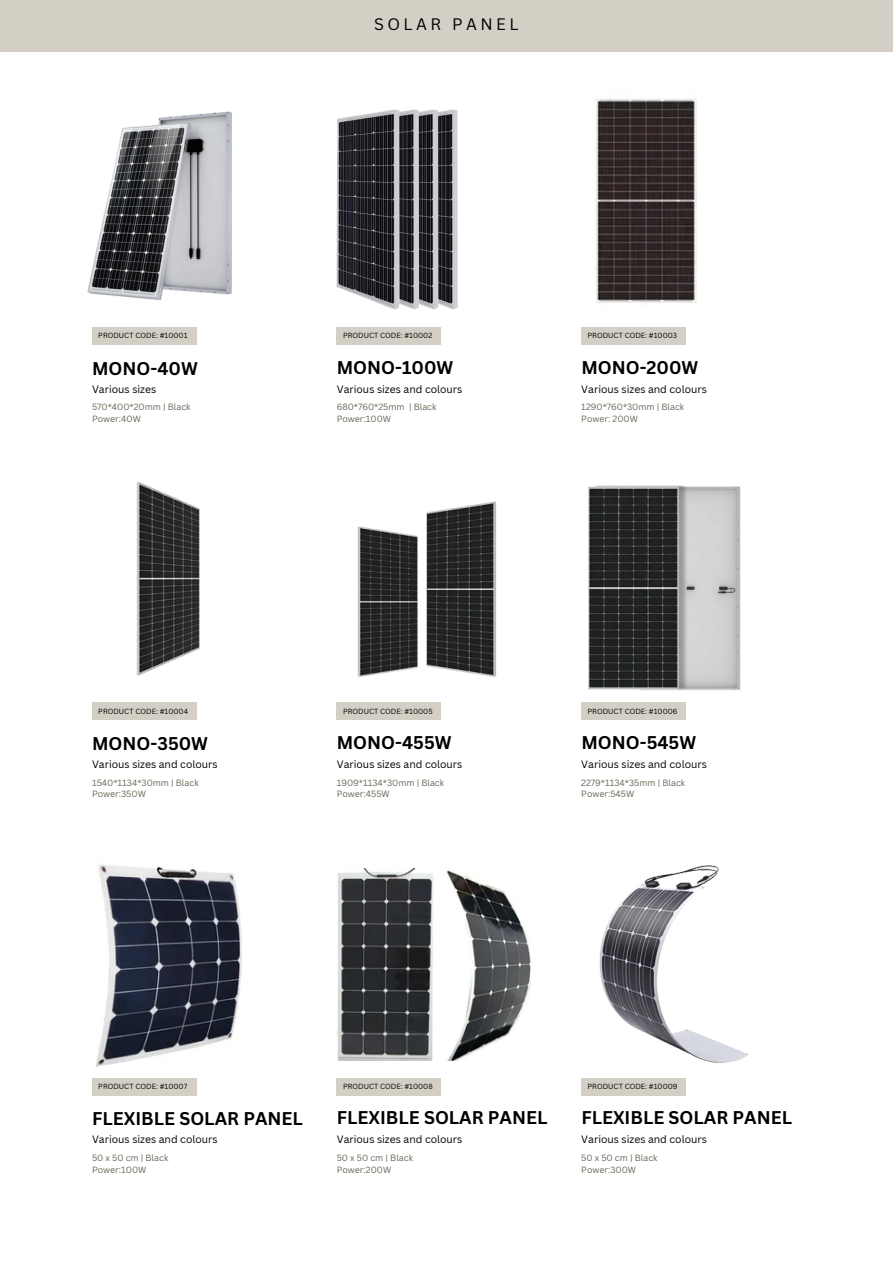
<style>
.page{position:relative;width:893px;height:1264px;background:#fff}
.page>*{position:absolute;margin:0;border:0;box-sizing:border-box;transform-origin:0 0}
.t1{font:700 17.85px "Canva Sans";color:#000}
.t2{font:16.2px "Canva Sans";letter-spacing:.215em;color:#000}
.t3{font:10.35px "Canva Sans";color:#000}
.t4{font:8.85px "Canva Sans";color:#6b6657}
.t5{font:7.2px "Canva Sans";color:#000}
</style>
<div class="page">
<div style="left:92px;top:1077px;width:104px;height:17px;background:#d3cfc5"></div>
<div style="left:92px;top:702px;width:104px;height:18px;background:#d3cfc5"></div>
<div style="left:92px;top:327px;width:104px;height:17px;background:#d3cfc5"></div>
<div style="left:337px;top:1077px;width:104px;height:17px;background:#d3cfc5"></div>
<div style="left:337px;top:702px;width:104px;height:18px;background:#d3cfc5"></div>
<div style="left:337px;top:327px;width:104px;height:17px;background:#d3cfc5"></div>
<div style="left:581px;top:1077px;width:104px;height:17px;background:#d3cfc5"></div>
<div style="left:581px;top:702px;width:104px;height:18px;background:#d3cfc5"></div>
<div style="left:581px;top:327px;width:104px;height:17px;background:#d3cfc5"></div>
<div style="left:0;top:0;width:892px;height:51px;background:#d3cfc5"></div>
<img style="left:87px;top:111px;width:145px;height:190px">
<img style="left:337px;top:109px;width:121px;height:200px">
<img style="left:136px;top:481px;width:64px;height:195px">
<img style="left:357px;top:501px;width:140px;height:177px">
<img style="left:588px;top:485px;width:153px;height:222px">
<img style="left:596px;top:99px;width:101px;height:204px">
<img style="left:95px;top:864px;width:147px;height:203px">
<img style="left:336px;top:868px;width:194px;height:192px">
<img style="left:599px;top:865px;width:149px;height:198px">
<p class="t2" style="left:374px;top:13px;width:146px">SOLAR PANEL</p>
<p class="t5" style="left:98px;top:331px;width:91px">PRODUCT CODE: #10001</p>
<p class="t5" style="left:343px;top:331px;width:91px">PRODUCT CODE: #10002</p>
<p class="t5" style="left:587px;top:331px;width:91px">PRODUCT CODE: #10003</p>
<p class="t1" style="left:92px;top:355px;width:107px">MONO-40W</p>
<p class="t1" style="left:337px;top:354px;width:118px">MONO-100W</p>
<p class="t1" style="left:581px;top:354px;width:118px">MONO-200W</p>
<p class="t3" style="left:92px;top:381px;width:66px">Various sizes</p>
<p class="t3" style="left:337px;top:381px;width:127px">Various sizes and colours</p>
<p class="t3" style="left:581px;top:381px;width:127px">Various sizes and colours</p>
<p class="t4" style="left:92px;top:400px;width:100px">570*400*20mm | Black</p>
<p class="t4" style="left:92px;top:412px;width:50px">Power:40W</p>
<p class="t4" style="left:337px;top:400px;width:101px">680*760*25mm | Black</p>
<p class="t4" style="left:337px;top:412px;width:56px">Power:100W</p>
<p class="t4" style="left:581px;top:400px;width:105px">1290*760*30mm | Black</p>
<p class="t4" style="left:581px;top:412px;width:58px">Power: 200W</p>
<p class="t5" style="left:98px;top:706px;width:91px">PRODUCT CODE: #10004</p>
<p class="t5" style="left:343px;top:706px;width:91px">PRODUCT CODE: #10005</p>
<p class="t5" style="left:587px;top:706px;width:91px">PRODUCT CODE: #10006</p>
<p class="t1" style="left:92px;top:731px;width:117px">MONO-350W</p>
<p class="t1" style="left:337px;top:730px;width:116px">MONO-455W</p>
<p class="t1" style="left:581px;top:730px;width:116px">MONO-545W</p>
<p class="t3" style="left:92px;top:757px;width:127px">Various sizes and colours</p>
<p class="t3" style="left:337px;top:757px;width:127px">Various sizes and colours</p>
<p class="t3" style="left:581px;top:757px;width:127px">Various sizes and colours</p>
<p class="t4" style="left:92px;top:776px;width:108px">1540*1134*30mm | Black</p>
<p class="t4" style="left:92px;top:788px;width:55px">Power:350W</p>
<p class="t4" style="left:337px;top:776px;width:109px">1909*1134*30mm | Black</p>
<p class="t4" style="left:337px;top:788px;width:55px">Power:455W</p>
<p class="t4" style="left:581px;top:776px;width:105px">2279*1134*35mm | Black</p>
<p class="t4" style="left:581px;top:788px;width:55px">Power:545W</p>
<p class="t5" style="left:98px;top:1081px;width:90px">PRODUCT CODE: #10007</p>
<p class="t5" style="left:343px;top:1081px;width:91px">PRODUCT CODE: #10008</p>
<p class="t5" style="left:587px;top:1081px;width:91px">PRODUCT CODE: #10009</p>
<p class="t1" style="left:92px;top:1106px;width:212px">FLEXIBLE SOLAR PANEL</p>
<p class="t1" style="left:337px;top:1105px;width:212px">FLEXIBLE SOLAR PANEL</p>
<p class="t1" style="left:581px;top:1105px;width:212px">FLEXIBLE SOLAR PANEL</p>
<p class="t3" style="left:92px;top:1132px;width:127px">Various sizes and colours</p>
<p class="t3" style="left:337px;top:1132px;width:127px">Various sizes and colours</p>
<p class="t3" style="left:581px;top:1132px;width:127px">Various sizes and colours</p>
<p class="t4" style="left:92px;top:1151px;width:78px">50 x 50 cm | Black</p>
<p class="t4" style="left:92px;top:1162px;width:56px">Power:100W</p>
<p class="t4" style="left:337px;top:1151px;width:78px">50 x 50 cm | Black</p>
<p class="t4" style="left:337px;top:1162px;width:56px">Power:200W</p>
<p class="t4" style="left:581px;top:1151px;width:78px">50 x 50 cm | Black</p>
<p class="t4" style="left:581px;top:1162px;width:56px">Power:300W</p>
</div>
